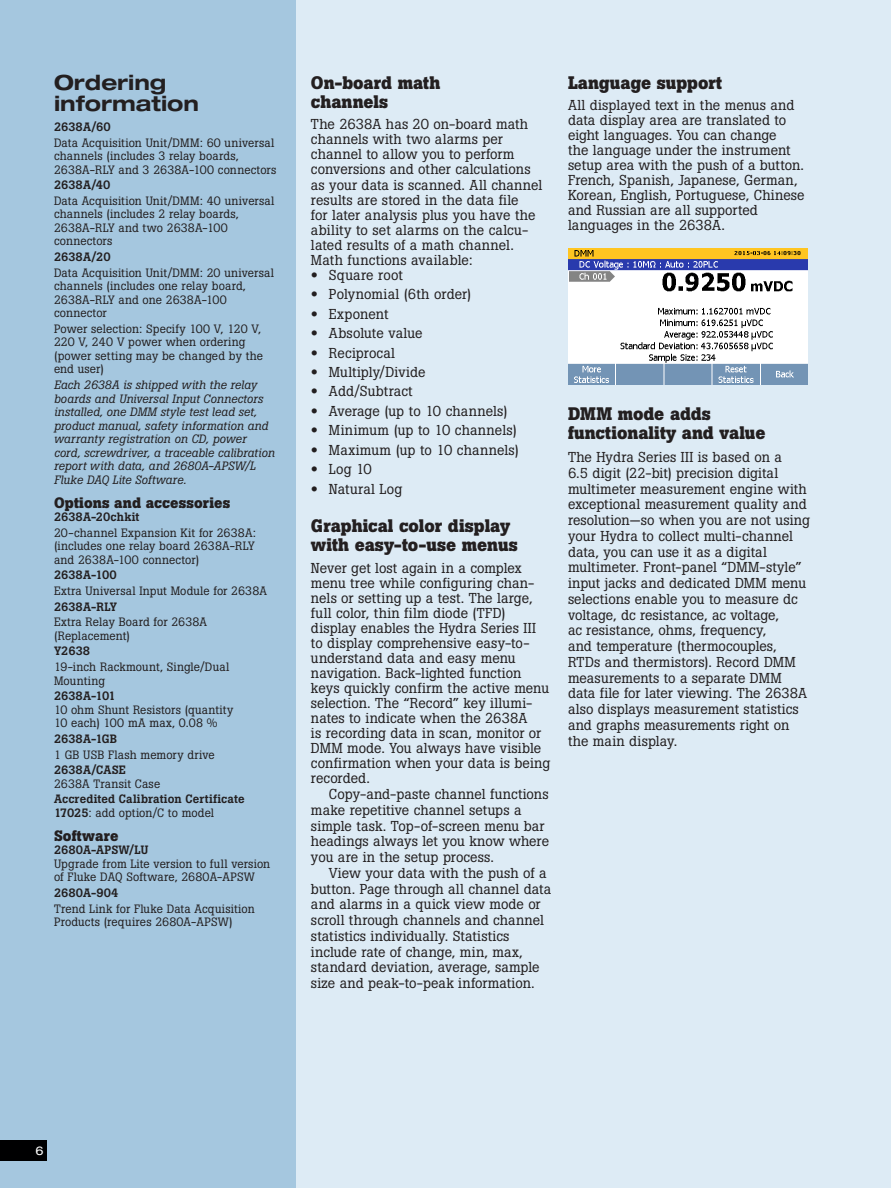
<style>
.page{position:relative;width:891px;height:1188px;background:#fff}
.page>*{position:absolute;margin:0;border:0;box-sizing:border-box;transform-origin:0 0}
.t1{font:700 expanded 21px/21px "Helvetica Neue LT Pro";color:#231f20}
.t2{font:700 18px/19.5px "Boton Pro";color:#231f20}
.t3{font:700 15px "Boton Pro";letter-spacing:.01em;color:#231f20}
.t4{font:14.25px/15px "Boton Pro";letter-spacing:.005em;color:#231f20}
.t5{font:12px/13.5px "Boton Pro";letter-spacing:.01em;color:#231f20}
.t6{font:italic 12px/13.5px "Boton Pro";letter-spacing:.005em;color:#231f20}
.t7{font:500 12px/13.5px "Boton Pro";letter-spacing:.01em;color:#231f20}
.t8{font:500 12px "Boton Pro";letter-spacing:-.01em;color:#231f20}
.t9{font:expanded 12px "Helvetica Neue LT Pro";color:#fff}
.s1{font-weight:400}
.s2{font-family:"Helvetica Neue LT Pro";font-stretch:expanded}
</style>
<div class="page">
<div style="left:213px;top:0;width:678px;height:1188px;background:#ddebf5"></div>
<div style="left:0;top:0;width:296px;height:1188px;background:#a5c7df"></div>
<div style="left:0;top:1141px;width:46px;height:20px;background:#000001"></div>
<img style="left:568px;top:248px;width:240px;height:136px">
<h1 class="t1" style="left:54px;top:71px;width:147px">Ordering information</h1>
<p class="t7" style="left:54px;top:120px;width:58px">2638A/60</p>
<p class="t5" style="left:54px;top:136px;width:224px">Data Acquisition Unit/DMM: 60 universal channels (includes 3 relay boards,<br>2638A-RLY and 3 2638A-100 connectors</p>
<p class="t7" style="left:54px;top:178px;width:58px">2638A/40</p>
<p class="t5" style="left:54px;top:194px;width:222px">Data Acquisition Unit/DMM: 40 universal channels (includes 2 relay boards,<br>2638A-RLY and two 2638A-100 connectors</p>
<p class="t7" style="left:54px;top:250px;width:58px">2638A/20</p>
<p class="t5" style="left:54px;top:266px;width:222px">Data Acquisition Unit/DMM: 20 universal channels (includes one relay board,<br>2638A-RLY and one 2638A-100 connector</p>
<p class="t5" style="left:54px;top:322px;width:211px">Power selection: Specify 100 V, 120 V,<br>220 V, 240 V power when ordering (power setting may be changed by the end user)</p>
<p class="t6" style="left:54px;top:378px;width:222px">Each 2638A is shipped with the relay boards and Universal Input Connectors installed, one DMM style test lead set, product manual, safety information and warranty registration on CD, power cord, screwdriver, a traceable calibration report with data, and 2680A-APSW/L Fluke DAQ Lite Software.</p>
<p class="t3" style="left:54px;top:493px;width:178px">Options and accessories</p>
<p class="t7" style="left:54px;top:510px;width:87px">2638A-20chkit</p>
<p class="t5" style="left:54px;top:526px;width:204px;text-align:justify">20-channel Expansion Kit for 2638A: (includes one relay board 2638A-RLY and 2638A-100 connector)</p>
<p class="t7" style="left:54px;top:568px;width:64px">2638A-100</p>
<p class="t5" style="left:54px;top:584px;width:215px">Extra Universal Input Module for 2638A</p>
<p class="t7" style="left:54px;top:600px;width:65px">2638A-RLY</p>
<p class="t5" style="left:54px;top:615px;width:155px">Extra Relay Board for 2638A (Replacement)</p>
<p class="t7" style="left:54px;top:645px;width:38px">Y2638</p>
<p class="t5" style="left:54px;top:660px;width:177px">19-inch Rackmount, Single/Dual<br>Mounting</p>
<p class="t8" style="left:54px;top:688px;width:63px">2638A-101</p>
<p class="t5" style="left:54px;top:703px;width:181px">10 ohm Shunt Resistors (quantity<br>10 each) 100 mA max, 0.08 %</p>
<p class="t7" style="left:54px;top:732px;width:65px">2638A-1GB</p>
<p class="t5" style="left:54px;top:748px;width:162px">1 GB USB Flash memory drive</p>
<p class="t7" style="left:54px;top:763px;width:73px">2638A/CASE</p>
<p class="t5" style="left:54px;top:777px;width:108px">2638A Transit Case</p>
<p class="t7" style="left:54px;top:792px;width:192px">Accredited Calibration Certificate<br>17025<span class="s1">: add option/C to model</span></p>
<p class="t3" style="left:54px;top:826px;width:66px">Software</p>
<p class="t7" style="left:54px;top:843px;width:96px">2680A-APSW/LU</p>
<p class="t5" style="left:54px;top:857px;width:218px">Upgrade from Lite version to full version of Fluke DAQ Software, 2680A-APSW</p>
<p class="t7" style="left:54px;top:886px;width:66px">2680A-904</p>
<p class="t5" style="left:54px;top:902px;width:202px">Trend Link for Fluke Data Acquisition<br>Products (requires 2680A-APSW)</p>
<p class="t2" style="left:311px;top:72px;width:131px">On-board math channels</p>
<p class="t4" style="left:311px;top:117px;width:233px">The 2638A has 20 on-board math channels with two alarms per channel to allow you to perform conversions and other calculations as your data is scanned. All channel results are stored in the data file<br>for later analysis plus you have the ability to set alarms on the calcu&shy;lated results of a math channel.<br>Math functions available:</p>
<p class="t4" style="left:311px;top:267px;width:93px"><span class="s2">•</span> Square root</p>
<p class="t4" style="left:311px;top:287px;width:162px"><span class="s2">•</span> Polynomial (6th order)</p>
<p class="t4" style="left:311px;top:306px;width:79px"><span class="s2">•</span> Exponent</p>
<p class="t4" style="left:311px;top:326px;width:113px"><span class="s2">•</span> Absolute value</p>
<p class="t4" style="left:311px;top:345px;width:86px"><span class="s2">•</span> Reciprocal</p>
<p class="t4" style="left:311px;top:365px;width:116px"><span class="s2">•</span> Multiply/Divide</p>
<p class="t4" style="left:311px;top:384px;width:103px"><span class="s2">•</span> Add/Subtract</p>
<p class="t4" style="left:311px;top:404px;width:198px"><span class="s2">•</span> Average (up to 10 channels)</p>
<p class="t4" style="left:311px;top:423px;width:207px"><span class="s2">•</span> Minimum (up to 10 channels)</p>
<p class="t4" style="left:311px;top:443px;width:209px"><span class="s2">•</span> Maximum (up to 10 channels)</p>
<p class="t4" style="left:311px;top:462px;width:62px"><span class="s2">•</span> Log 10</p>
<p class="t4" style="left:311px;top:482px;width:93px"><span class="s2">•</span> Natural Log</p>
<p class="t2" style="left:311px;top:516px;width:208px">Graphical color display with easy-to-use menus</p>
<p class="t4" style="left:311px;top:561px;width:241px">Never get lost again in a complex menu tree while configuring chan&shy;nels or setting up a test. The large, full color, thin film diode (TFD) display enables the Hydra Series III to display comprehensive easy-to&shy;understand data and easy menu navigation. Back-lighted function keys quickly confirm the active menu selection. The “Record” key illumi&shy;nates to indicate when the 2638A<br>is recording data in scan, monitor or<br>DMM mode. You always have visible confirmation when your data is being recorded.</p>
<p class="t4" style="left:311px;top:786px;width:240px;line-height:15.8px;text-indent:18px">Copy-and-paste channel functions make repetitive channel setups a simple task. Top-of-screen menu bar headings always let you know where you are in the setup process.</p>
<p class="t4" style="left:311px;top:865px;width:242px;line-height:15.8px;text-indent:18px">View your data with the push of a button. Page through all channel data and alarms in a quick view mode or scroll through channels and channel statistics individually. Statistics include rate of change, min, max, standard deviation, average, sample size and peak-to-peak information.</p>
<p class="t2" style="left:568px;top:72px;width:156px">Language support</p>
<p class="t4" style="left:568px;top:98px;width:238px">All displayed text in the menus and data display area are translated to eight languages. You can change<br>the language under the instrument setup area with the push of a button.<br>French, Spanish, Japanese, German, Korean, English, Portuguese, Chinese and Russian are all supported languages in the 2638A.</p>
<p class="t2" style="left:568px;top:404px;width:199px">DMM mode adds functionality and value</p>
<p class="t4" style="left:568px;top:449px;width:243px;line-height:15.8px">The Hydra Series III is based on a<br>6.5 digit (22-bit) precision digital multimeter measurement engine with exceptional measurement quality and resolution—so when you are not using your Hydra to collect multi-channel data, you can use it as a digital multimeter. Front-panel “DMM-style” input jacks and dedicated DMM menu selections enable you to measure dc voltage, dc resistance, ac voltage,<br>ac resistance, ohms, frequency,<br>and temperature (thermocouples, RTDs and thermistors). Record DMM measurements to a separate DMM data file for later viewing. The 2638A also displays measurement statistics and graphs measurements right on the main display.</p>
<p class="t9" style="left:35px;top:1143px;width:10px">6</p>
</div>
